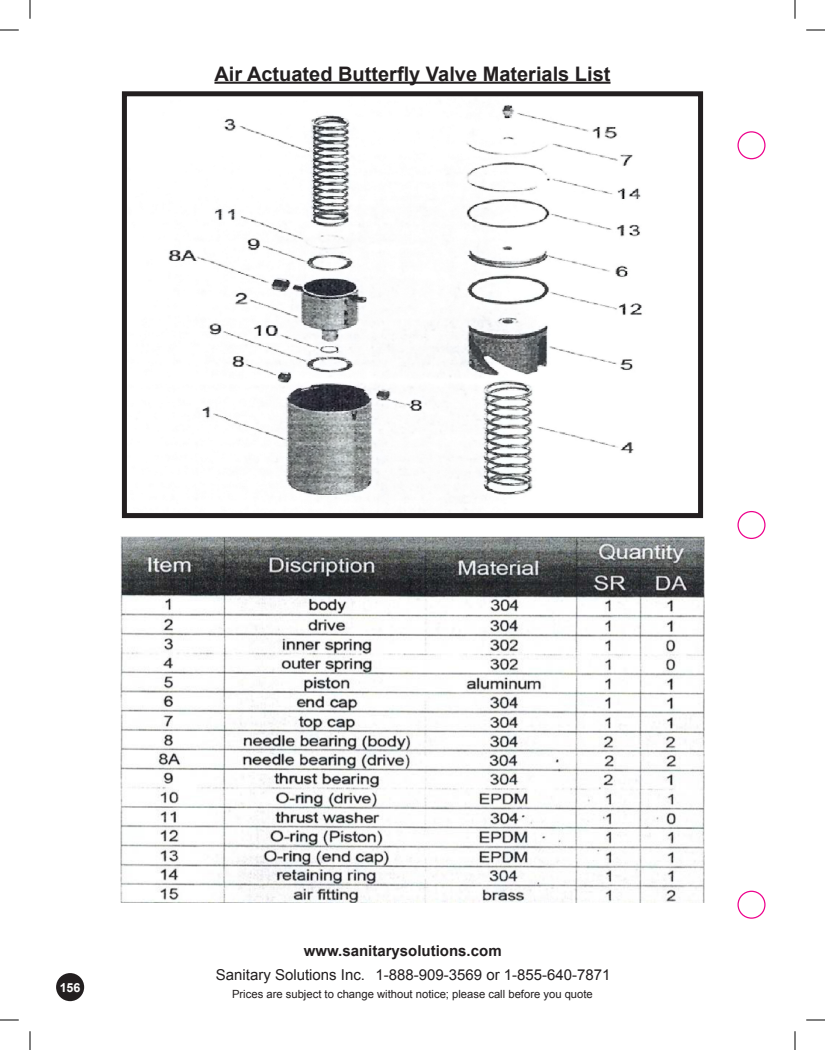
<style>
.page{position:relative;width:825px;height:1050px;background:#fff}
.page>*{position:absolute;margin:0;border:0;box-sizing:border-box;transform-origin:0 0}
.t1{font:700 20px "Arial";color:#231f20}
.t2{font:15px "Arial";color:#231f20}
.t3{font:700 15px "Arial";color:#231f20}
.t4{font:700 12.5px "Arial";color:#fff}
.t5{font:11.25px "Arial";color:#231f20}
</style>
<div class="page">
<div style="left:56px;top:973px;width:28px;height:28px;background:#231f20;border-radius:50%"></div>
<div style="left:737px;top:511px;width:29px;height:28px;border:1px solid #ed028c;border-radius:50%"></div>
<div style="left:737px;top:891px;width:29px;height:28px;border:1px solid #ed028c;border-radius:50%"></div>
<div style="left:737px;top:131px;width:29px;height:28px;border:1px solid #ed028c;border-radius:50%"></div>
<hr style="left:214px;top:82px;width:397px;height:2px;background:#231f20">
<svg style="left:121px;top:91px;width:583px;height:428px"></svg>
<img style="left:121px;top:537px;width:583px;height:366px">
<svg style="left:0;top:29px;width:19px;height:2px"></svg>
<svg style="left:806px;top:29px;width:19px;height:2px"></svg>
<svg style="left:0;top:1019px;width:19px;height:2px"></svg>
<svg style="left:806px;top:1019px;width:19px;height:2px"></svg>
<svg style="left:29px;top:0;width:2px;height:19px"></svg>
<svg style="left:29px;top:1031px;width:2px;height:19px"></svg>
<svg style="left:794px;top:0;width:2px;height:19px"></svg>
<svg style="left:794px;top:1031px;width:2px;height:19px"></svg>
<h1 class="t1" style="left:214px;top:60px;width:398px">Air Actuated Butterfly Valve Materials List</h1>
<p class="t4" style="left:60px;top:979px;width:22px">156</p>
<h2 class="t3" style="left:304px;top:941px;width:199px">www.sanitarysolutions.com</h2>
<h2 class="t2" style="left:216px;top:964px;width:396px">Sanitary Solutions Inc. 1-888-909-3569 or 1-855-640-7871</h2>
<p class="t5" style="left:232px;top:987px;width:362px">Prices are subject to change without notice; please call before you quote</p>
</div>
